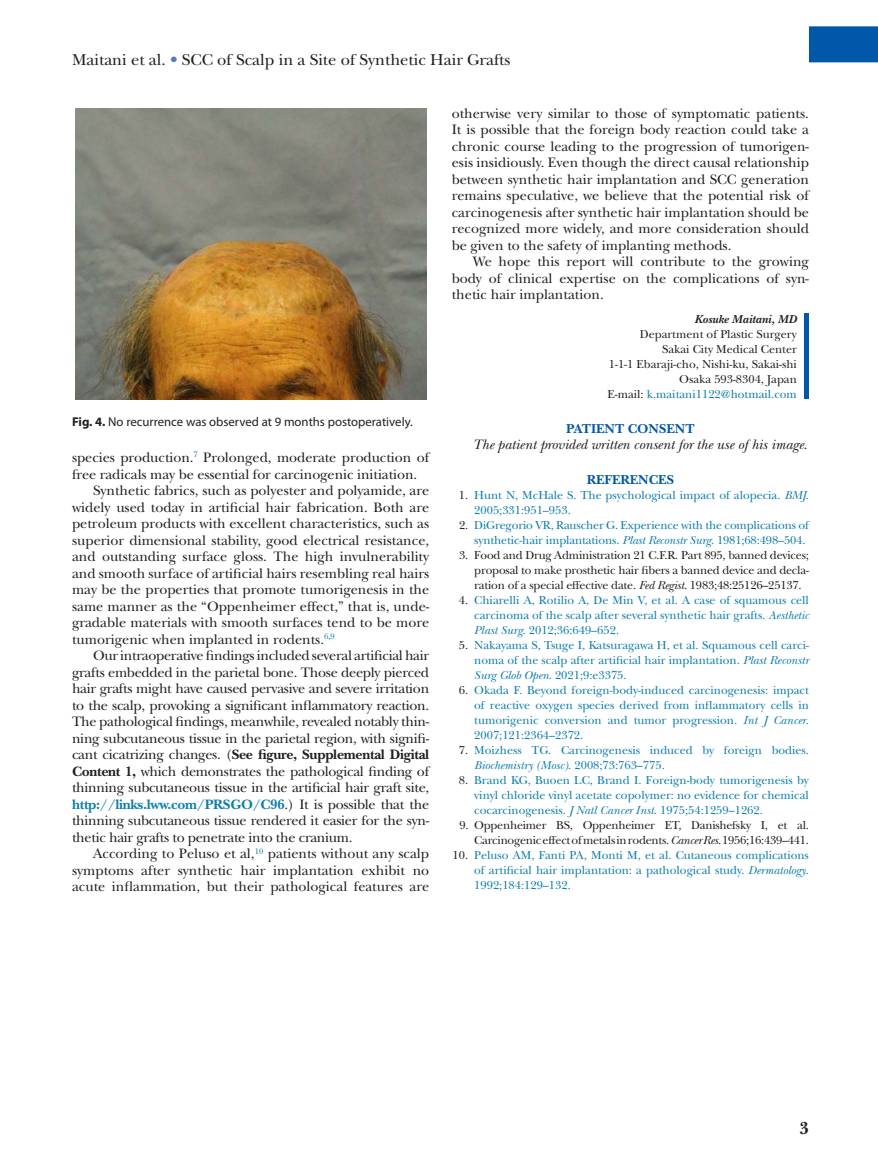
<style>
.page{position:relative;width:878px;height:1175px;background:#fff}
.page>*{position:absolute;margin:0;border:0;box-sizing:border-box;transform-origin:0 0}
.t1{font:700 18px "New Baskerville Std";color:#231f20}
.t2{font:16.5px "New Baskerville Std";color:#231f20}
.t3{font:14.25px/16.5px "New Baskerville Std";color:#231f20;text-align:justify}
.t4{font:14.25px "New Baskerville Std";letter-spacing:-.02em;color:#231f20}
.t5{font:700 14.25px "New Baskerville Std";letter-spacing:-.02em;color:#231f20}
.t6{font:italic 14.25px "New Baskerville Std";color:#231f20}
.t7{font:700 14.25px "New Baskerville Std";letter-spacing:-.02em;color:#0f7eac}
.t8{font:700 13.5px "New Baskerville Std";color:#0157a8}
.t9{font:12.75px "Myriad Pro";color:#231f20}
.t10{font:12px/15px "New Baskerville Std";color:#0f7eac;text-align:justify}
.t11{font:12px/15px "New Baskerville Std";letter-spacing:-.015em;color:#231f20;text-align:right}
.t12{font:italic 700 12px "New Baskerville Std";color:#231f20}
.s1{color:#5779bc}
.s2{font-weight:700}
.s3{font-weight:400}
.s4{font-weight:400;color:#231f20}
.s5{color:#0f7eac}
.s6{color:#231f20}
.s7{font-style:italic}
</style>
<div class="page">
<div style="left:808px;top:26px;width:70px;height:36px;background:#0157a8"></div>
<hr style="left:804px;top:314px;width:4px;height:15px;background:#0157a8">
<hr style="left:804px;top:323px;width:4px;height:16px;background:#0157a8">
<hr style="left:804px;top:338px;width:4px;height:16px;background:#0157a8">
<hr style="left:804px;top:353px;width:4px;height:16px;background:#0157a8">
<hr style="left:804px;top:368px;width:4px;height:16px;background:#0157a8">
<hr style="left:804px;top:383px;width:4px;height:16px;background:#0157a8">
<img style="left:75px;top:108px;width:351px;height:292px">
<p class="t2" style="left:72px;top:50px;width:440px">Maitani et al. <span class="s1">•</span> SCC of Scalp in a Site of Synthetic Hair Grafts</p>
<p class="t9" style="left:72px;top:414px;width:342px"><span class="s2">Fig. 4.</span> No recurrence was observed at 9 months postoperatively.</p>
<p class="t3" style="left:72px;top:449px;width:359px">species production.<sup>7</sup> Prolonged, moderate production of</p>
<p class="t3" style="left:72px;top:466px;width:346px">free radicals may be essential for carcinogenic initiation.</p>
<p class="t3" style="left:93px;top:482px;width:338px">Synthetic fabrics, such as polyester and polyamide, are</p>
<p class="t3" style="left:72px;top:499px;width:359px">widely used today in artificial hair fabrication. Both are</p>
<p class="t3" style="left:72px;top:515px;width:358px">petroleum products with excellent characteristics, such as</p>
<p class="t3" style="left:72px;top:532px;width:358px">superior dimensional stability, good electrical resistance,</p>
<p class="t3" style="left:72px;top:548px;width:358px">and outstanding surface gloss. The high invulnerability</p>
<p class="t3" style="left:72px;top:565px;width:359px">and smooth surface of artificial hairs resembling real hairs</p>
<p class="t3" style="left:72px;top:581px;width:359px">may be the properties that promote tumorigenesis in the</p>
<p class="t3" style="left:72px;top:598px;width:359px">same manner as the “Oppenheimer effect,” that is, unde-</p>
<p class="t3" style="left:72px;top:614px;width:359px">gradable materials with smooth surfaces tend to be more</p>
<p class="t3" style="left:72px;top:631px;width:264px">tumorigenic when implanted in rodents.<sup>6</sup><sup>,</sup><sup>9</sup></p>
<p class="t4" style="left:93px;top:647px;width:338px">Our intraoperative findings included several artificial hair</p>
<p class="t4" style="left:72px;top:664px;width:358px">grafts embedded in the parietal bone. Those deeply pierced</p>
<p class="t4" style="left:72px;top:680px;width:359px">hair grafts might have caused pervasive and severe irritation</p>
<p class="t4" style="left:72px;top:697px;width:359px">to the scalp, provoking a significant inflammatory reaction.</p>
<p class="t4" style="left:72px;top:713px;width:359px">The pathological findings, meanwhile, revealed notably thin-</p>
<p class="t4" style="left:72px;top:730px;width:359px">ning subcutaneous tissue in the parietal region, with signifi-</p>
<p class="t5" style="left:72px;top:746px;width:359px"><span class="s3">cant cicatrizing changes. (</span>See figure, Supplemental Digital</p>
<p class="t4" style="left:72px;top:763px;width:359px"><span class="s2">Content 1,</span> which demonstrates the pathological finding of</p>
<p class="t4" style="left:72px;top:779px;width:359px">thinning subcutaneous tissue in the artificial hair graft site,</p>
<p class="t7" style="left:72px;top:796px;width:359px">http://links.lww.com/PRSGO/C96<span class="s4">.) It is possible that the</span></p>
<p class="t4" style="left:72px;top:812px;width:359px">thinning subcutaneous tissue rendered it easier for the syn-</p>
<p class="t4" style="left:72px;top:829px;width:282px">thetic hair grafts to penetrate into the cranium.</p>
<p class="t3" style="left:93px;top:845px;width:337px">According to Peluso et al,<sup>10</sup> patients without any scalp</p>
<p class="t3" style="left:72px;top:862px;width:359px">symptoms after synthetic hair implantation exhibit no</p>
<p class="t3" style="left:72px;top:878px;width:358px">acute inflammation, but their pathological features are</p>
<p class="t3" style="left:452px;top:105px;width:359px">otherwise very similar to those of symptomatic patients.<br>It is possible that the foreign body reaction could take a chronic course leading to the progression of tumorigen&shy;esis insidiously. Even though the direct causal relationship between synthetic hair implantation and SCC generation remains speculative, we believe that the potential risk of carcinogenesis after synthetic hair implantation should be recognized more widely, and more consideration should be given to the safety of implanting methods.</p>
<p class="t3" style="left:452px;top:253px;width:359px;text-indent:21px">We hope this report will contribute to the growing body of clinical expertise on the complications of syn&shy;thetic hair implantation.</p>
<p class="t12" style="left:694px;top:312px;width:104px">Kosuke Maitani, MD</p>
<p class="t11" style="left:607px;top:327px;width:191px">Department of Plastic Surgery<br>Sakai City Medical Center<br>1-1-1 Ebaraji-cho, Nishi-ku, Sakai-shi<br>Osaka 593-8304, Japan<br>E-mail: <span class="s5">k.maitani1122@hotmail.com</span></p>
<p class="t8" style="left:566px;top:420px;width:130px">PATIENT CONSENT</p>
<p class="t6" style="left:472px;top:436px;width:336px">The patient provided written consent for the use of his image.</p>
<p class="t8" style="left:586px;top:471px;width:89px">REFERENCES</p>
<p class="t10" style="left:474px;top:487px;width:336px;text-indent:-15px"><span class="s6">1.</span> Hunt N, McHale S. The psychological impact of alopecia. <span class="s7">BMJ</span>.<br>2005;331:951–953.</p>
<p class="t10" style="left:459px;top:517px;width:351px;text-align:right"><span class="s6">2.</span> DiGregorio VR, Rauscher G. Experience with the complications of synthetic-hair implantations. <span class="s7">Plast Reconstr Surg</span>. 1981;68:498–504.</p>
<p class="t11" style="left:474px;top:547px;width:336px;text-align:justify;text-indent:-15px">3. Food and Drug Administration 21 C.F.R. Part 895, banned devices; proposal to make prosthetic hair fibers a banned device and decla&shy;ration of a special effective date. <span class="s7">Fed Regist</span>. 1983;48:25126–25137.</p>
<p class="t10" style="left:474px;top:592px;width:336px;text-indent:-15px"><span class="s6">4.</span> Chiarelli A, Rotilio A, De Min V, et al. A case of squamous cell carcinoma of the scalp after several synthetic hair grafts. <span class="s7">Aesthetic Plast Surg</span>. 2012;36:649–652.</p>
<p class="t10" style="left:474px;top:637px;width:336px;text-indent:-15px"><span class="s6">5.</span> Nakayama S, Tsuge I, Katsuragawa H, et al. Squamous cell carci&shy;noma of the scalp after artificial hair implantation. <span class="s7">Plast Reconstr Surg Glob Open</span>. 2021;9:e3375.</p>
<p class="t10" style="left:474px;top:682px;width:336px;text-indent:-15px"><span class="s6">6.</span> Okada F. Beyond foreign-body-induced carcinogenesis: impact of reactive oxygen species derived from inflammatory cells in tumorigenic conversion and tumor progression. <span class="s7">Int J Cancer</span>.<br>2007;121:2364–2372.</p>
<p class="t10" style="left:474px;top:742px;width:336px;text-indent:-15px"><span class="s6">7.</span> Moizhess TG. Carcinogenesis induced by foreign bodies.<br><span class="s7">Biochemistry (Mosc)</span>. 2008;73:763–775.</p>
<p class="t10" style="left:474px;top:772px;width:336px;text-indent:-15px"><span class="s6">8.</span> Brand KG, Buoen LC, Brand I. Foreign-body tumorigenesis by vinyl chloride vinyl acetate copolymer: no evidence for chemical cocarcinogenesis. <span class="s7">J Natl Cancer Inst</span>. 1975;54:1259–1262.</p>
<p class="t11" style="left:459px;top:817px;width:351px">9. Oppenheimer BS, Oppenheimer ET, Danishefsky I, et al.<br>Carcinogenic effect of metals in rodents. <span class="s7">Cancer Res</span>. 1956;16:439–441.</p>
<p class="t10" style="left:474px;top:847px;width:336px;text-indent:-22px"><span class="s6">10.</span> Peluso AM, Fanti PA, Monti M, et al. Cutaneous complications of artificial hair implantation: a pathological study. <span class="s7">Dermatology</span>.<br>1992;184:129–132.</p>
<p class="t1" style="left:799px;top:1118px;width:11px">3</p>
</div>
